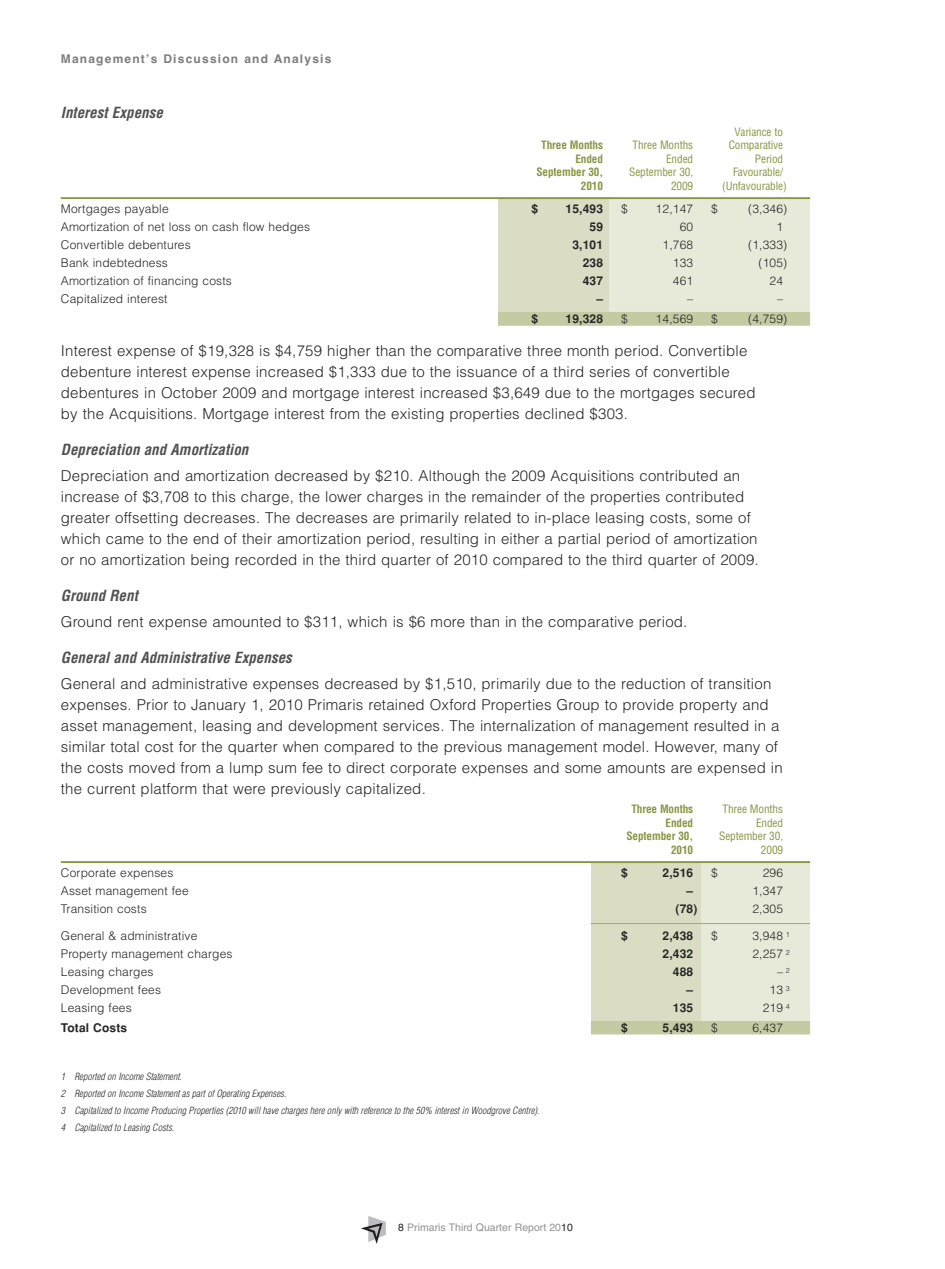
<style>
.page{position:relative;width:945px;height:1269px;background:#fff}
.page>*{position:absolute;margin:0;border:0;box-sizing:border-box;transform-origin:0 0}
.t1{font:300 15px/21px "Helvetica";letter-spacing:.015em;color:#272627}
.t2{font:italic 700 condensed 15px "Helvetica";letter-spacing:.005em;color:#525152}
.t3{font:300 12px "Helvetica";letter-spacing:.015em;color:#272627}
.t4{font:700 12px "Helvetica";letter-spacing:.015em;color:#272627}
.t5{font:12px "Helvetica Bold TT";letter-spacing:.1em;color:#7d7d7d}
.t6{font:condensed 11.25px "Helvetica";letter-spacing:-.01em;color:#8a9542}
.t7{font:700 condensed 11.25px "Helvetica";letter-spacing:-.01em;color:#8a9542}
.t8{font:10.5px "Helvetica";color:#939393}
.t9{font:italic 300 condensed 9.75px/16.8px "Helvetica";color:#272627}
.s1{color:#272627}
</style>
<div class="page">
<div style="left:591px;top:862px;width:111px;height:172px;background:#daddc3"></div>
<div style="left:702px;top:862px;width:108px;height:172px;background:#e8ead9"></div>
<div style="left:498px;top:198px;width:112px;height:128px;background:#daddc3"></div>
<div style="left:610px;top:198px;width:200px;height:128px;background:#e8ead9"></div>
<hr style="left:61px;top:197px;width:749px;height:2px;background:#8a9542">
<div style="left:498px;top:312px;width:312px;height:13px;background:#c4caa1"></div>
<hr style="left:61px;top:861px;width:749px;height:2px;background:#8a9542">
<hr style="left:591px;top:923px;width:219px;height:1px;background:#a1aa68">
<div style="left:591px;top:1021px;width:219px;height:13px;background:#c4caa1"></div>
<svg style="left:361px;top:1216px;width:25px;height:28px"></svg>
<p class="t5" style="left:61px;top:51px;width:272px">Managementʼs Discussion and Analysis</p>
<p class="t2" style="left:61px;top:104px;width:104px">Interest Expense</p>
<p class="t6" style="left:735px;top:125px;width:50px">Variance to</p>
<p class="t7" style="left:541px;top:139px;width:63px">Three Months</p>
<p class="t6" style="left:633px;top:139px;width:62px">Three Months</p>
<p class="t6" style="left:729px;top:139px;width:56px">Comparative</p>
<p class="t7" style="left:575px;top:152px;width:29px">Ended</p>
<p class="t6" style="left:666px;top:152px;width:29px">Ended</p>
<p class="t6" style="left:755px;top:152px;width:30px">Period</p>
<p class="t7" style="left:536px;top:166px;width:68px">September 30,</p>
<p class="t6" style="left:629px;top:166px;width:65px">September 30,</p>
<p class="t6" style="left:733px;top:166px;width:52px">Favourable/</p>
<p class="t7" style="left:581px;top:179px;width:24px">2010</p>
<p class="t6" style="left:671px;top:179px;width:24px">2009</p>
<p class="t6" style="left:722px;top:179px;width:66px">(Unfavourable)</p>
<p class="t3" style="left:61px;top:202px;width:109px">Mortgages payable</p>
<p class="t4" style="left:531px;top:202px;width:8px">$</p>
<p class="t4" style="left:566px;top:202px;width:39px">15,493</p>
<p class="t3" style="left:621px;top:202px;width:8px">$</p>
<p class="t3" style="left:656px;top:202px;width:39px">12,147</p>
<p class="t3" style="left:711px;top:202px;width:8px">$</p>
<p class="t3" style="left:748px;top:202px;width:41px">(3,346)</p>
<p class="t3" style="left:61px;top:220px;width:251px">Amortization of net loss on cash flow hedges</p>
<p class="t4" style="left:590px;top:220px;width:15px">59</p>
<p class="t3" style="left:680px;top:220px;width:15px">60</p>
<p class="t3" style="left:776px;top:220px;width:8px">1</p>
<p class="t3" style="left:61px;top:238px;width:131px">Convertible debentures</p>
<p class="t4" style="left:572px;top:238px;width:32px">3,101</p>
<p class="t3" style="left:663px;top:238px;width:32px">1,768</p>
<p class="t3" style="left:748px;top:238px;width:41px">(1,333)</p>
<p class="t3" style="left:61px;top:256px;width:109px">Bank indebtedness</p>
<p class="t4" style="left:583px;top:256px;width:22px">238</p>
<p class="t3" style="left:673px;top:256px;width:22px">133</p>
<p class="t3" style="left:759px;top:256px;width:30px">(105)</p>
<p class="t3" style="left:61px;top:274px;width:173px">Amortization of financing costs</p>
<p class="t4" style="left:583px;top:274px;width:22px">437</p>
<p class="t3" style="left:673px;top:274px;width:22px">461</p>
<p class="t3" style="left:770px;top:274px;width:15px">24</p>
<p class="t3" style="left:61px;top:292px;width:108px">Capitalized interest</p>
<p class="t4" style="left:596px;top:292px;width:8px">–</p>
<p class="t3" style="left:687px;top:292px;width:7px">–</p>
<p class="t3" style="left:777px;top:292px;width:7px">–</p>
<p class="t4" style="left:531px;top:311px;width:8px">$</p>
<p class="t4" style="left:566px;top:311px;width:39px">19,328</p>
<p class="t3" style="left:621px;top:311px;width:8px">$</p>
<p class="t3" style="left:656px;top:311px;width:39px">14,569</p>
<p class="t3" style="left:711px;top:311px;width:8px">$</p>
<p class="t3" style="left:748px;top:311px;width:41px">(4,759)</p>
<p class="t1" style="left:61px;top:340px;width:696px">Interest expense of $19,328 is $4,759 higher than the comparative three month period. Convertible debenture interest expense increased $1,333 due to the issuance of a third series of convertible debentures in October 2009 and mortgage interest increased $3,649 due to the mortgages secured by the Acquisitions. Mortgage interest from the existing properties declined $303.</p>
<p class="t2" style="left:61px;top:441px;width:189px">Depreciation and Amortization</p>
<p class="t1" style="left:61px;top:465px;width:699px">Depreciation and amortization decreased by $210. Although the 2009 Acquisitions contributed an increase of $3,708 to this charge, the lower charges in the remainder of the properties contributed greater offsetting decreases. The decreases are primarily related to in-place leasing costs, some of which came to the end of their amortization period, resulting in either a partial period of amortization or no amortization being recorded in the third quarter of 2010 compared to the third quarter of 2009.</p>
<p class="t2" style="left:61px;top:587px;width:79px">Ground Rent</p>
<p class="t1" style="left:61px;top:611px;width:628px">Ground rent expense amounted to $311, which is $6 more than in the comparative period.</p>
<p class="t2" style="left:61px;top:649px;width:233px">General and Administrative Expenses</p>
<p class="t1" style="left:61px;top:673px;width:723px">General and administrative expenses decreased by $1,510, primarily due to the reduction of transition expenses. Prior to January 1, 2010 Primaris retained Oxford Properties Group to provide property and asset management, leasing and development services. The internalization of management resulted in a similar total cost for the quarter when compared to the previous management model. However, many of the costs moved from a lump sum fee to direct corporate expenses and some amounts are expensed in the current platform that were previously capitalized.</p>
<p class="t7" style="left:631px;top:803px;width:63px">Three Months</p>
<p class="t6" style="left:723px;top:803px;width:62px">Three Months</p>
<p class="t7" style="left:666px;top:816px;width:29px">Ended</p>
<p class="t6" style="left:756px;top:816px;width:29px">Ended</p>
<p class="t7" style="left:626px;top:830px;width:68px">September 30,</p>
<p class="t6" style="left:719px;top:830px;width:65px">September 30,</p>
<p class="t7" style="left:671px;top:843px;width:24px">2010</p>
<p class="t6" style="left:761px;top:843px;width:24px">2009</p>
<p class="t3" style="left:61px;top:866px;width:114px">Corporate expenses</p>
<p class="t4" style="left:621px;top:866px;width:8px">$</p>
<p class="t4" style="left:663px;top:866px;width:32px">2,516</p>
<p class="t3" style="left:711px;top:866px;width:8px">$</p>
<p class="t3" style="left:763px;top:866px;width:22px">296</p>
<p class="t3" style="left:61px;top:884px;width:129px">Asset management fee</p>
<p class="t4" style="left:687px;top:884px;width:8px">–</p>
<p class="t3" style="left:752px;top:884px;width:32px">1,347</p>
<p class="t3" style="left:61px;top:902px;width:87px">Transition costs</p>
<p class="t4" style="left:676px;top:902px;width:23px">(78)</p>
<p class="t3" style="left:752px;top:902px;width:32px">2,305</p>
<p class="t3" style="left:61px;top:929px;width:138px">General &amp; administrative</p>
<p class="t4" style="left:621px;top:929px;width:8px">$</p>
<p class="t4" style="left:663px;top:929px;width:32px">2,438</p>
<p class="t3" style="left:711px;top:929px;width:8px">$</p>
<p class="t3" style="left:752px;top:929px;width:39px">3,948 <sup>1</sup></p>
<p class="t3" style="left:61px;top:947px;width:173px">Property management charges</p>
<p class="t4" style="left:663px;top:947px;width:32px">2,432</p>
<p class="t3" style="left:752px;top:947px;width:39px">2,257 <sup>2</sup></p>
<p class="t3" style="left:61px;top:965px;width:94px">Leasing charges</p>
<p class="t4" style="left:673px;top:965px;width:22px">488</p>
<p class="t3" style="left:777px;top:965px;width:14px">– <sup>2</sup></p>
<p class="t3" style="left:61px;top:983px;width:102px">Development fees</p>
<p class="t4" style="left:687px;top:983px;width:8px">–</p>
<p class="t3" style="left:770px;top:983px;width:22px">13 <sup>3</sup></p>
<p class="t3" style="left:61px;top:1001px;width:72px">Leasing fees</p>
<p class="t4" style="left:673px;top:1001px;width:22px">135</p>
<p class="t3" style="left:763px;top:1001px;width:29px">219 <sup>4</sup></p>
<p class="t4" style="left:61px;top:1020px;width:68px">Total Costs</p>
<p class="t4" style="left:621px;top:1020px;width:8px">$</p>
<p class="t4" style="left:663px;top:1020px;width:32px">5,493</p>
<p class="t3" style="left:711px;top:1020px;width:8px">$</p>
<p class="t3" style="left:752px;top:1020px;width:32px">6,437</p>
<p class="t9" style="left:61px;top:1069px;width:480px">1 Reported on Income Statement.<br>2 Reported on Income Statement as part of Operating Expenses.<br>3 Capitalized to Income Producing Properties (2010 will have charges here only with reference to the 50% interest in Woodgrove Centre).<br>4 Capitalized to Leasing Costs.</p>
<p class="t8" style="left:398px;top:1222px;width:176px"><span class="s1">8</span> Primaris Third Quarter Report 20<span class="s1">10</span></p>
</div>
